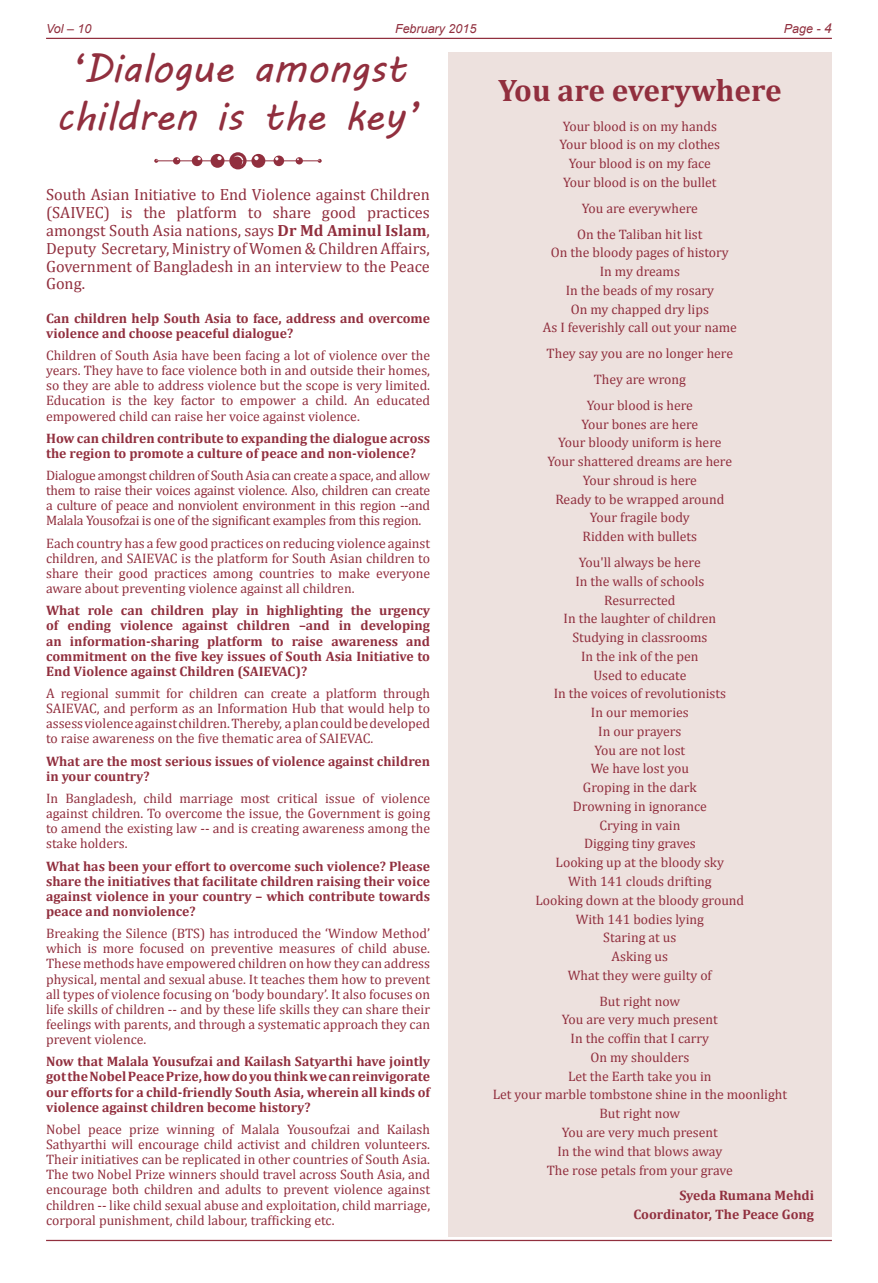
<style>
.page{position:relative;width:878px;height:1283px;background:#fff}
.page>*{position:absolute;margin:0;border:0;box-sizing:border-box;transform-origin:0 0}
.t1{font:40px/48px "MV Boli";color:#912f3e;text-align:center}
.t2{font:700 31.25px "Cambria";color:#912f3e}
.t3{font:16.25px/17.9px "Cambria";color:#912f3e;text-align:justify}
.t4{font:13.75px/18.8px "Cambria";color:#912f3e;text-align:justify}
.t5{font:700 13.75px/15.1px "Cambria";color:#912f3e}
.t6{font:italic 12.5px "Arial";color:#912f3e}
.s1{font-size:13.75px}
.s2{font-weight:700}
</style>
<div class="page">
<hr style="left:46px;top:1239px;width:785px;height:2px;background:#912f3e">
<hr style="left:46px;top:38px;width:785px;height:1px;background:#912f3e">
<div style="left:448px;top:53px;width:383px;height:1183px;background:#ede1de"></div>
<div style="left:229px;top:152px;width:17px;height:17px;background:#912f3e;border-radius:50%"></div>
<div style="left:210px;top:154px;width:14px;height:14px;background:#912f3e;border-radius:50%"></div>
<svg style="left:192px;top:155px;width:10px;height:11px"></svg>
<svg style="left:173px;top:157px;width:7px;height:7px"></svg>
<svg style="left:234px;top:155px;width:9px;height:10px"></svg>
<svg style="left:217px;top:156px;width:5px;height:4px"></svg>
<svg style="left:154px;top:159px;width:4px;height:4px"></svg>
<div style="left:251px;top:154px;width:14px;height:14px;background:#912f3e;border-radius:50%"></div>
<svg style="left:273px;top:155px;width:11px;height:11px"></svg>
<svg style="left:295px;top:157px;width:8px;height:7px"></svg>
<hr style="left:158px;top:161px;width:162px;height:1px;background:#912f3e">
<svg style="left:254px;top:156px;width:4px;height:4px"></svg>
<svg style="left:318px;top:159px;width:4px;height:4px"></svg>
<p class="t6" style="left:46px;top:21px;width:47px">Vol – 10</p>
<p class="t6" style="left:395px;top:21px;width:83px">February 2015</p>
<p class="t6" style="left:783px;top:21px;width:49px">Page - <span class="s1">4</span></p>
<h1 class="t1" style="left:57px;top:43px;width:364px">‘Dialogue amongst children is the key’</h1>
<p class="t3" style="left:46px;top:185px;width:385px">South Asian Initiative to End Violence against Children (SAIVEC) is the platform to share good practices amongst South Asia nations, says <span class="s2">Dr Md Aminul Islam</span>, Deputy Secretary, Ministry of Women &amp; Children Affairs, Government of Bangladesh in an interview to the Peace Gong.</p>
<p class="t5" style="left:46px;top:310px;width:385px">Can children help South Asia to face, address and overcome violence and choose peaceful dialogue?</p>
<p class="t4" style="left:46px;top:348px;width:385px;line-height:15.1px">Children of South Asia have been facing a lot of violence over the years. They have to face violence both in and outside their homes, so they are able to address violence but the scope is very limited.<br>Education is the key factor to empower a child. An educated empowered child can raise her voice against violence.</p>
<p class="t5" style="left:46px;top:430px;width:385px">How can children contribute to expanding the dialogue across the region to promote a culture of peace and non-violence?</p>
<p class="t4" style="left:46px;top:468px;width:385px;line-height:15.1px">Dialogue amongst children of South Asia can create a space, and allow them to raise their voices against violence. Also, children can create a culture of peace and nonviolent environment in this region --and Malala Yousofzai is one of the significant examples from this region.</p>
<p class="t4" style="left:46px;top:535px;width:385px;line-height:15.1px">Each country has a few good practices on reducing violence against children, and SAIEVAC is the platform for South Asian children to share their good practices among countries to make everyone aware about preventing violence against all children.</p>
<p class="t5" style="left:46px;top:602px;width:385px;text-align:justify">What role can children play in highlighting the urgency of ending violence against children –and in developing an information-sharing platform to raise awareness and commitment on the five key issues of South Asia Initiative to End Violence against Children (SAIEVAC)?</p>
<p class="t4" style="left:46px;top:685px;width:385px;line-height:15.1px">A regional summit for children can create a platform through SAIEVAC, and perform as an Information Hub that would help to assess violence against children. Thereby, a plan could be developed to raise awareness on the five thematic area of SAIEVAC.</p>
<p class="t5" style="left:46px;top:753px;width:385px">What are the most serious issues of violence against children in your country?</p>
<p class="t4" style="left:46px;top:790px;width:385px;line-height:15.1px">In Bangladesh, child marriage most critical issue of violence against children. To overcome the issue, the Government is going to amend the existing law -- and is creating awareness among the stake holders.</p>
<p class="t5" style="left:46px;top:858px;width:385px;text-align:justify">What has been your effort to overcome such violence? Please share the initiatives that facilitate children raising their voice against violence in your country – which contribute towards peace and nonviolence?</p>
<p class="t4" style="left:46px;top:926px;width:385px;line-height:15.1px">Breaking the Silence (BTS) has introduced the ‘Window Method’ which is more focused on preventive measures of child abuse.<br>These methods have empowered children on how they can address physical, mental and sexual abuse. It teaches them how to prevent all types of violence focusing on ‘body boundary’. It also focuses on life skills of children -- and by these life skills they can share their feelings with parents, and through a systematic approach they can prevent violence.</p>
<p class="t5" style="left:46px;top:1053px;width:385px;text-align:justify">Now that Malala Yousufzai and Kailash Satyarthi have jointly got the Nobel Peace Prize, how do you think we can reinvigorate our efforts for a child-friendly South Asia, wherein all kinds of violence against children become history?</p>
<p class="t4" style="left:46px;top:1121px;width:385px;line-height:15.1px">Nobel peace prize winning of Malala Yousoufzai and Kailash Sathyarthi will encourage child activist and children volunteers.<br>Their initiatives can be replicated in other countries of South Asia.<br>The two Nobel Prize winners should travel across South Asia, and encourage both children and adults to prevent violence against children -- like child sexual abuse and exploitation, child marriage, corporal punishment, child labour, trafficking etc.</p>
<h2 class="t2" style="left:498px;top:71px;width:285px">You are everywhere</h2>
<p class="t4" style="left:559px;top:116px;width:162px;text-align:center">Your blood is on my hands<br>Your blood is on my clothes<br>Your blood is on my face<br>Your blood is on the bullet</p>
<p class="t4" style="left:577px;top:195px;width:127px;line-height:25.9px;text-align:center">You are everywhere<br>On the Taliban hit list</p>
<p class="t4" style="left:543px;top:243px;width:195px;text-align:center">On the bloody pages of history<br>In my dreams<br>In the beads of my rosary<br>On my chapped dry lips<br>As I feverishly call out your name</p>
<p class="t4" style="left:546px;top:340px;width:188px;line-height:25.9px;text-align:center">They say you are no longer here<br>They are wrong<br>Your blood is here</p>
<p class="t4" style="left:547px;top:414px;width:186px;text-align:center">Your bones are here<br>Your bloody uniform is here<br>Your shattered dreams are here<br>Your shroud is here<br>Ready to be wrapped around<br>Your fragile body<br>Ridden with bullets</p>
<p class="t4" style="left:535px;top:553px;width:210px;text-align:center">You'll always be here<br>In the walls of schools<br>Resurrected<br>In the laughter of children<br>Studying in classrooms<br>In the ink of the pen<br>Used to educate<br>In the voices of revolutionists<br>In our memories<br>In our prayers<br>You are not lost<br>We have lost you<br>Groping in the dark<br>Drowning in ignorance<br>Crying in vain<br>Digging tiny graves<br>Looking up at the bloody sky<br>With 141 clouds drifting<br>Looking down at the bloody ground<br>With 141 bodies lying<br>Staring at us<br>Asking us<br>What they were guilty of</p>
<p class="t4" style="left:492px;top:991px;width:296px;text-align:center">But right now<br>You are very much present<br>In the coffin that I carry<br>On my shoulders<br>Let the Earth take you in<br>Let your marble tombstone shine in the moonlight<br>But right now<br>You are very much present<br>In the wind that blows away<br>The rose petals from your grave</p>
<p class="t5" style="left:633px;top:1186px;width:182px;line-height:18.8px;text-align:right">Syeda Rumana Mehdi<br>Coordinator, The Peace Gong</p>
</div>
